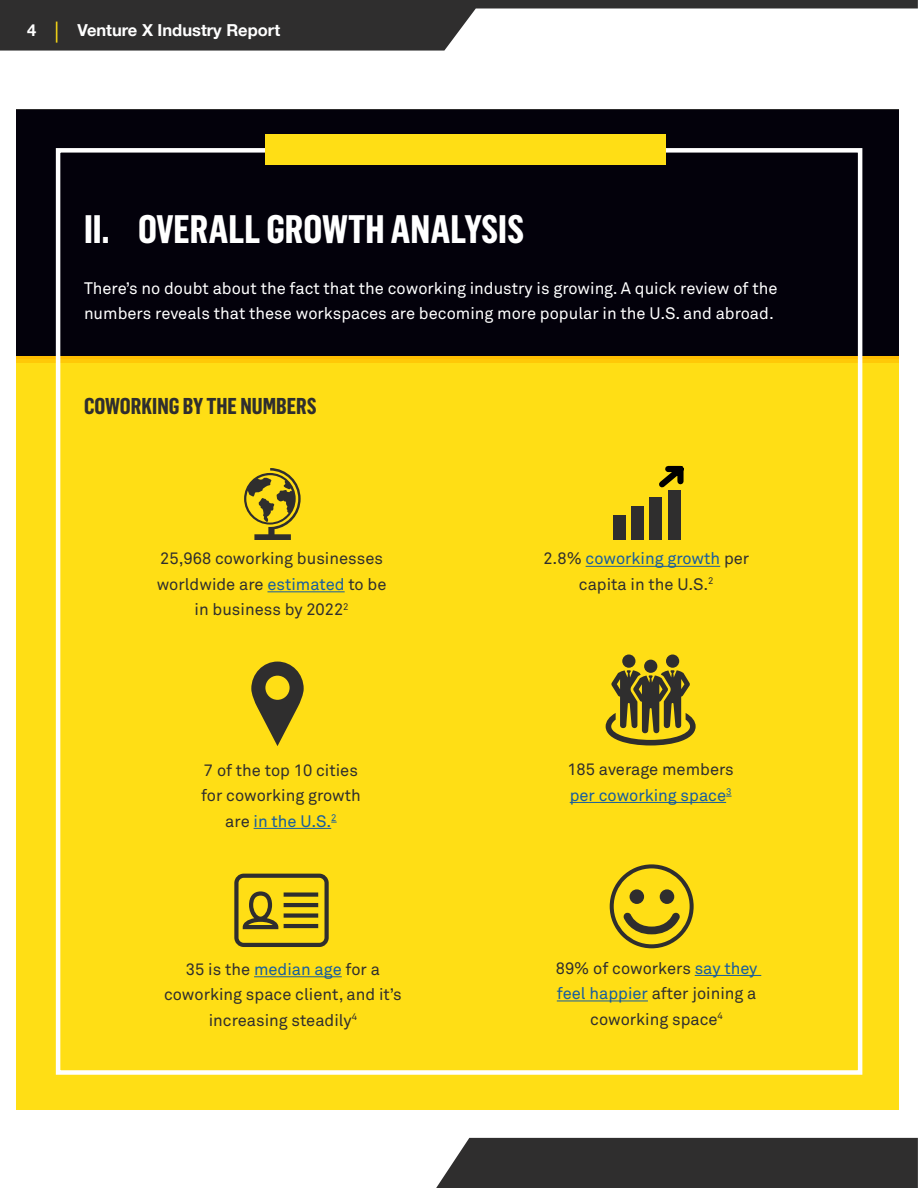
<style>
.page{position:relative;width:918px;height:1188px;background:#fff}
.page>*{position:absolute;margin:0;border:0;box-sizing:border-box;transform-origin:0 0}
.t1{font:700 39px "Flama Condensed";color:#fff}
.t2{font:700 22.5px "Flama Condensed";color:#2f2e2e}
.t3{font:16.5px/25.5px "Akkurat Pro";color:#2f2e2e;text-align:center}
.t4{font:16.5px/25.5px "Akkurat Pro";color:#fff}
.t5{font:700 16.5px "Helvetica Neue";color:#fff}
.s1{font-weight:400;font-size:21px;color:#ffde15}
.s2{color:#175d9e}
</style>
<div class="page">
<svg style="left:0;top:0;width:918px;height:51px;fill:#2f2e2e"></svg>
<div style="left:436px;top:1138px;width:482px;height:50px;background:#2f2e2e"></div>
<div style="left:16px;top:110px;width:883px;height:253px;background:#03010b"></div>
<div style="left:16px;top:356px;width:883px;height:754px;background:#ffde15"></div>
<div style="left:56px;top:148px;width:806px;height:927px;border:4px solid #fff"></div>
<hr style="left:267px;top:591px;width:78px;height:1px;background:#175d9e">
<hr style="left:695px;top:975px;width:66px;height:1px;background:#175d9e">
<hr style="left:557px;top:1001px;width:91px;height:1px;background:#175d9e">
<svg style="left:610px;top:864px;width:84px;height:84px"></svg>
<hr style="left:254px;top:976px;width:88px;height:1px;background:#175d9e">
<hr style="left:570px;top:802px;width:156px;height:1px;background:#175d9e">
<hr style="left:254px;top:828px;width:77px;height:1px;background:#175d9e">
<hr style="left:586px;top:566px;width:134px;height:1px;background:#175d9e">
<svg style="left:251px;top:662px;width:53px;height:84px"></svg>
<div style="left:613px;top:515px;width:12px;height:25px;background:#2f2e2e"></div>
<div style="left:668px;top:490px;width:12px;height:50px;background:#2f2e2e"></div>
<div style="left:631px;top:506px;width:13px;height:34px;background:#2f2e2e"></div>
<div style="left:650px;top:497px;width:12px;height:43px;background:#2f2e2e"></div>
<svg style="left:659px;top:465px;width:25px;height:28px"></svg>
<svg style="left:244px;top:468px;width:57px;height:72px"></svg>
<div style="left:644px;top:660px;width:13px;height:13px;background:#2f2e2e;border-radius:50%"></div>
<div style="left:622px;top:655px;width:13px;height:13px;background:#2f2e2e;border-radius:50%"></div>
<div style="left:666px;top:655px;width:13px;height:13px;background:#2f2e2e;border-radius:50%"></div>
<svg style="left:606px;top:670px;width:90px;height:76px"></svg>
<svg style="left:234px;top:874px;width:95px;height:73px"></svg>
<div style="left:265px;top:135px;width:401px;height:30px;background:#ffde15"></div>
<p class="t5" style="left:27px;top:18px;width:255px">4 <span class="s1">|</span> Venture X Industry Report</p>
<p class="t1" style="left:84px;top:204px;width:442px">II. OVERALL GROWTH ANALYSIS</p>
<p class="t4" style="left:84px;top:276px;width:695px">There’s no doubt about the fact that the coworking industry is growing. A quick review of the numbers reveals that these workspaces are becoming more popular in the U.S. and abroad.</p>
<p class="t2" style="left:84px;top:392px;width:234px">COWORKING BY THE NUMBERS</p>
<p class="t3" style="left:157px;top:546px;width:231px">25,968 coworking businesses worldwide are <span class="s2">estimated</span> to be in business by 2022<sup>2</sup></p>
<p class="t3" style="left:201px;top:757px;width:161px">7 of the top 10 cities for coworking growth are <span class="s2">in the U.S.</span><sup>2</sup></p>
<p class="t3" style="left:164px;top:957px;width:239px">35 is the <span class="s2">median age</span> for a coworking space client, and it’s increasing steadily<sup>4</sup></p>
<p class="t3" style="left:543px;top:546px;width:207px">2.8% <span class="s2">coworking growth</span> per capita in the U.S.<sup>2</sup></p>
<p class="t3" style="left:567px;top:757px;width:168px;text-align:left">185 average members <span class="s2">per coworking space</span><sup>3</sup></p>
<p class="t3" style="left:556px;top:956px;width:203px">89% of coworkers <span class="s2">say they feel happier</span> after joining a coworking space<sup>4</sup></p>
</div>
